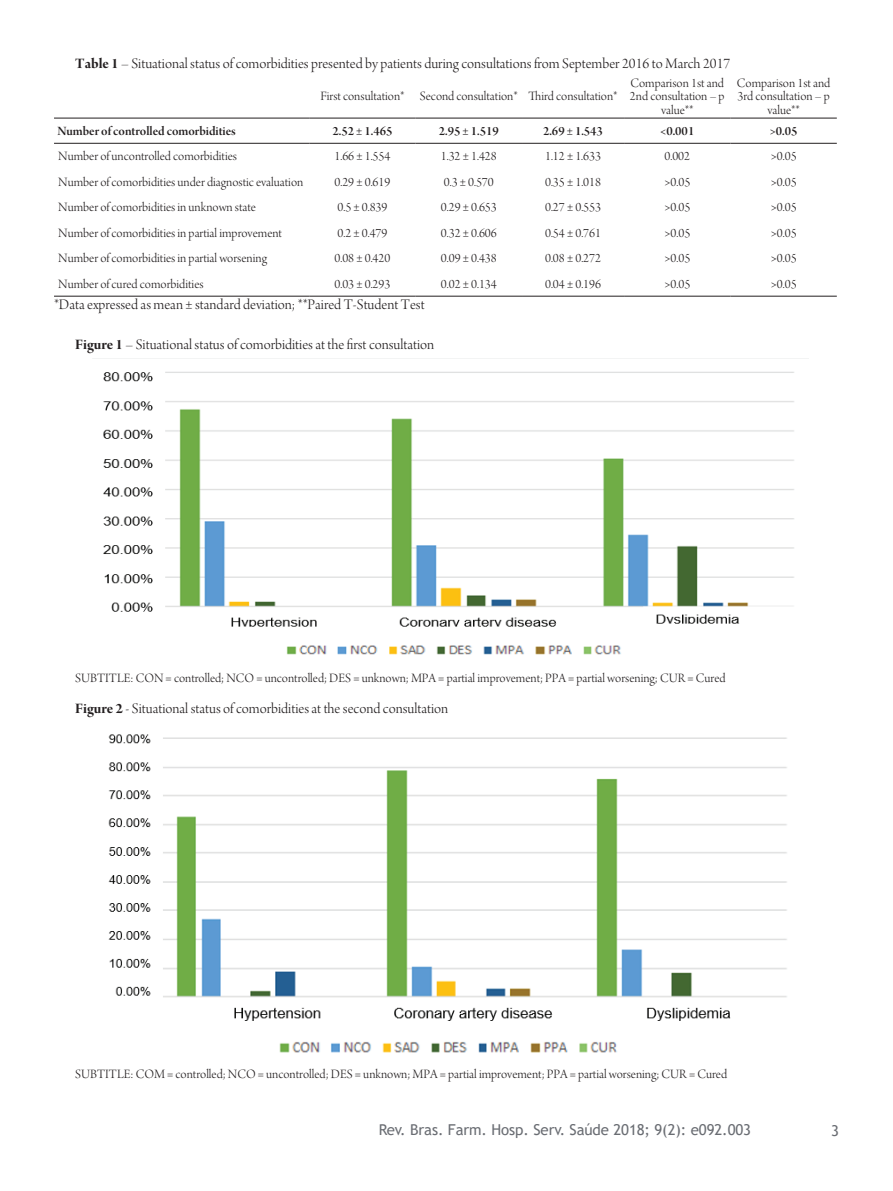
<style>
.page{position:relative;width:893px;height:1191px;background:#fff}
.page>*{position:absolute;margin:0;border:0;box-sizing:border-box;transform-origin:0 0}
.t1{font:15.45px "Arno Pro Light Display";color:#231f20}
.t2{font:15px "Trebuchet MS";letter-spacing:-.005em;color:#6a6d73}
.t3{font:13.5px/13.5px "Arno Pro Light Display";color:#231f20;text-align:center}
.t4{font:13.5px "Arno Pro Smbd Display";color:#231f20}
.s1{font-family:"Arno Pro Bold Display"}
</style>
<div class="page">
<svg style="left:54px;top:117px;width:782px;height:1px"></svg>
<svg style="left:54px;top:142px;width:782px;height:154px"></svg>
<hr style="left:54px;top:118px;width:255px;height:1px;background:#231f20">
<hr style="left:309px;top:118px;width:106px;height:1px;background:#231f20">
<hr style="left:415px;top:118px;width:107px;height:1px;background:#231f20">
<hr style="left:522px;top:118px;width:102px;height:1px;background:#231f20">
<hr style="left:624px;top:118px;width:106px;height:1px;background:#231f20">
<hr style="left:730px;top:118px;width:106px;height:1px;background:#231f20">
<hr style="left:54px;top:143px;width:255px;height:1px;background:#231f20">
<hr style="left:309px;top:143px;width:106px;height:1px;background:#231f20">
<hr style="left:415px;top:143px;width:107px;height:1px;background:#231f20">
<hr style="left:522px;top:143px;width:102px;height:1px;background:#231f20">
<hr style="left:624px;top:143px;width:106px;height:1px;background:#231f20">
<hr style="left:730px;top:143px;width:106px;height:1px;background:#231f20">
<hr style="left:54px;top:296px;width:255px;height:1px;background:#231f20">
<hr style="left:309px;top:296px;width:106px;height:1px;background:#231f20">
<hr style="left:415px;top:296px;width:107px;height:1px;background:#231f20">
<hr style="left:522px;top:296px;width:102px;height:1px;background:#231f20">
<hr style="left:624px;top:296px;width:106px;height:1px;background:#231f20">
<hr style="left:730px;top:296px;width:106px;height:1px;background:#231f20">
<img style="left:93px;top:358px;width:715px;height:297px">
<img style="left:108px;top:734px;width:679px;height:319px">
<p class="t1" style="left:75px;top:55px;width:656px"><span class="s1">Table 1</span> – Situational status of comorbidities presented by patients during consultations from September 2016 to March 2017</p>
<p class="t3" style="left:320px;top:90px;width:299px">First consultation* Second consultation* Third consultation*</p>
<p class="t3" style="left:630px;top:77px;width:96px">Comparison 1st and<br>2nd consultation – p value**</p>
<p class="t3" style="left:736px;top:77px;width:95px">Comparison 1st and<br>3rd consultation – p value**</p>
<p class="t4" style="left:57px;top:123px;width:180px">Number of controlled comorbidities</p>
<p class="t4" style="left:332px;top:123px;width:61px">2.52 ± 1.465</p>
<p class="t4" style="left:439px;top:123px;width:61px">2.95 ± 1.519</p>
<p class="t4" style="left:543px;top:123px;width:61px">2.69 ± 1.543</p>
<p class="t4" style="left:660px;top:123px;width:36px">&lt;0.001</p>
<p class="t4" style="left:769px;top:123px;width:29px">&gt;0.05</p>
<p class="t3" style="left:58px;top:150px;width:180px">Number of uncontrolled comorbidities</p>
<p class="t3" style="left:334px;top:150px;width:57px">1.66 ± 1.554</p>
<p class="t3" style="left:441px;top:150px;width:57px">1.32 ± 1.428</p>
<p class="t3" style="left:545px;top:150px;width:57px">1.12 ± 1.633</p>
<p class="t3" style="left:664px;top:150px;width:27px">0.002</p>
<p class="t3" style="left:770px;top:150px;width:27px">&gt;0.05</p>
<p class="t3" style="left:58px;top:176px;width:246px">Number of comorbidities under diagnostic evaluation</p>
<p class="t3" style="left:334px;top:176px;width:57px">0.29 ± 0.619</p>
<p class="t3" style="left:444px;top:176px;width:52px">0.3 ± 0.570</p>
<p class="t3" style="left:545px;top:176px;width:57px">0.35 ± 1.018</p>
<p class="t3" style="left:664px;top:176px;width:27px">&gt;0.05</p>
<p class="t3" style="left:770px;top:176px;width:27px">&gt;0.05</p>
<p class="t3" style="left:58px;top:201px;width:199px">Number of comorbidities in unknown state</p>
<p class="t3" style="left:337px;top:201px;width:52px">0.5 ± 0.839</p>
<p class="t3" style="left:441px;top:201px;width:57px">0.29 ± 0.653</p>
<p class="t3" style="left:545px;top:201px;width:57px">0.27 ± 0.553</p>
<p class="t3" style="left:664px;top:201px;width:27px">&gt;0.05</p>
<p class="t3" style="left:770px;top:201px;width:27px">&gt;0.05</p>
<p class="t3" style="left:58px;top:227px;width:225px">Number of comorbidities in partial improvement</p>
<p class="t3" style="left:337px;top:227px;width:52px">0.2 ± 0.479</p>
<p class="t3" style="left:441px;top:227px;width:57px">0.32 ± 0.606</p>
<p class="t3" style="left:545px;top:227px;width:57px">0.54 ± 0.761</p>
<p class="t3" style="left:664px;top:227px;width:27px">&gt;0.05</p>
<p class="t3" style="left:770px;top:227px;width:27px">&gt;0.05</p>
<p class="t3" style="left:58px;top:253px;width:210px">Number of comorbidities in partial worsening</p>
<p class="t3" style="left:334px;top:253px;width:57px">0.08 ± 0.420</p>
<p class="t3" style="left:441px;top:253px;width:57px">0.09 ± 0.438</p>
<p class="t3" style="left:545px;top:253px;width:57px">0.08 ± 0.272</p>
<p class="t3" style="left:664px;top:253px;width:27px">&gt;0.05</p>
<p class="t3" style="left:770px;top:253px;width:27px">&gt;0.05</p>
<p class="t3" style="left:58px;top:278px;width:147px">Number of cured comorbidities</p>
<p class="t3" style="left:334px;top:278px;width:57px">0.03 ± 0.293</p>
<p class="t3" style="left:441px;top:278px;width:57px">0.02 ± 0.134</p>
<p class="t3" style="left:545px;top:278px;width:57px">0.04 ± 0.196</p>
<p class="t3" style="left:664px;top:278px;width:27px">&gt;0.05</p>
<p class="t3" style="left:770px;top:278px;width:27px">&gt;0.05</p>
<p class="t1" style="left:54px;top:296px;width:372px">*Data expressed as mean ± standard deviation; **Paired T-Student Test</p>
<p class="t1" style="left:75px;top:336px;width:360px"><span class="s1">Figure 1</span> – Situational status of comorbidities at the first consultation</p>
<p class="t3" style="left:75px;top:672px;width:651px">SUBTITLE: CON = controlled; NCO = uncontrolled; DES = unknown; MPA = partial improvement; PPA = partial worsening; CUR = Cured</p>
<p class="t1" style="left:75px;top:700px;width:374px"><span class="s1">Figure 2</span> - Situational status of comorbidities at the second consultation</p>
<p class="t3" style="left:75px;top:1068px;width:653px">SUBTITLE: COM = controlled; NCO = uncontrolled; DES = unknown; MPA = partial improvement; PPA = partial worsening; CUR = Cured</p>
<p class="t2" style="left:379px;top:1120px;width:374px">Rev. Bras. Farm. Hosp. Serv. Saúde 2018; 9(2): e092.003</p>
<p class="t2" style="left:831px;top:1121px;width:9px">3</p>
</div>
